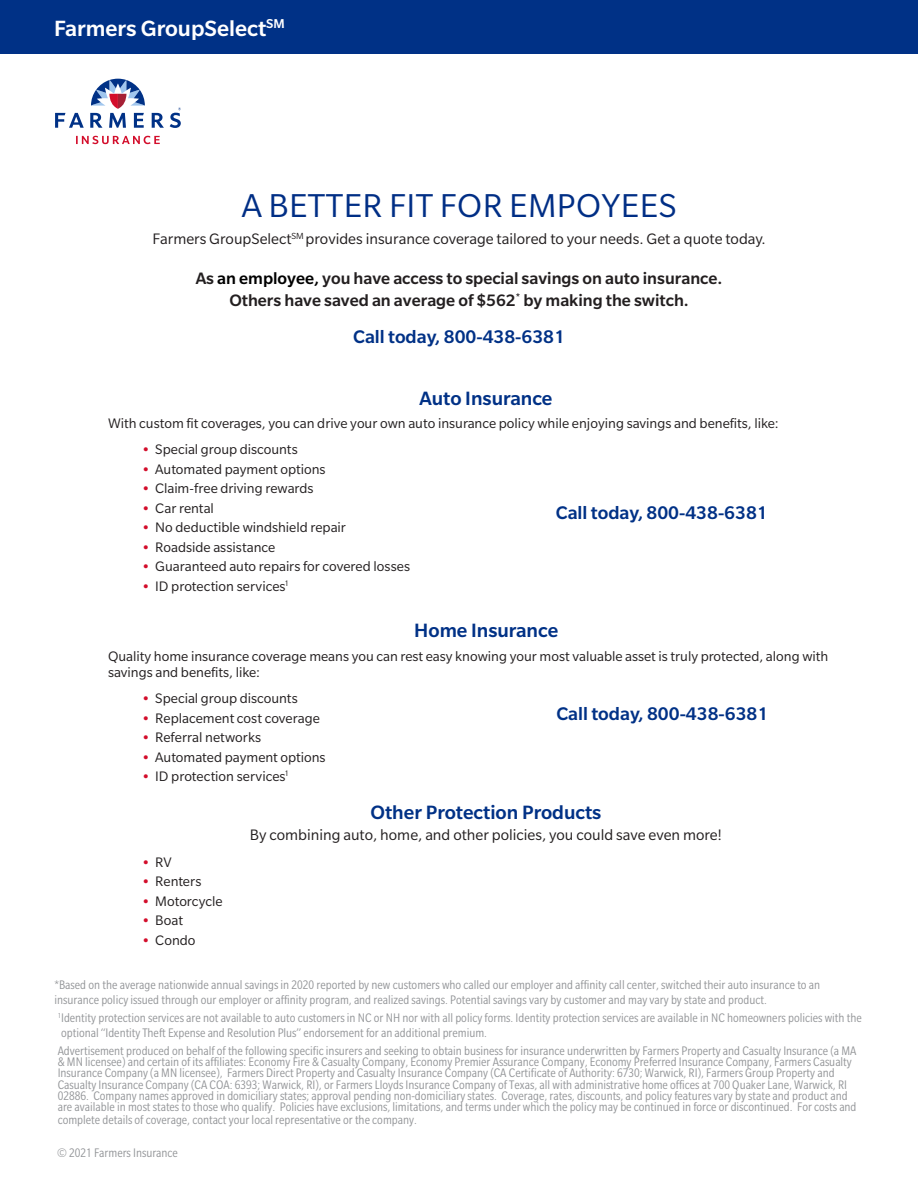
<style>
.page{position:relative;width:918px;height:1188px;background:#fff}
.page>*{position:absolute;margin:0;border:0;box-sizing:border-box;transform-origin:0 0}
.Paragraph_subhead{font:36px "Slate Pro";letter-spacing:.01em;color:#002e85}
.t1{font:500 24px "Slate Pro";color:#fff}
.Paragraph_subhead-2{font:500 21px "Slate Pro";color:#003186}
.Paragraph_subhead-3{font:500 19.95px "Slate Pro";color:#003186}
.Paragraph_subhead-4{font:500 18px/21.6px "Slate Pro";color:#231f20;text-align:center}
.Paragraph_subhead-5{font:16.5px "Slate Pro";color:#231f20}
.Body{font:16.5px "Slate Pro";color:#231f20}
.Body-2{font:15px/16.5px "Slate Pro";color:#231f20}
.Paragraph_subhead-6{font:15px "Slate Pro";color:#231f20}
.t2{font:condensed 13.5px/11.2px "Slate Pro";color:#939598}
.s1{color:#000}
.s2{font-weight:500;color:#d30d2b}
</style>
<div class="page">
<svg style="left:55px;top:113px;width:29px;height:15px"></svg>
<svg style="left:152px;top:113px;width:12px;height:15px"></svg>
<svg style="left:76px;top:136px;width:84px;height:8px"></svg>
<svg style="left:90px;top:78px;width:55px;height:50px"></svg>
<svg style="left:170px;top:108px;width:11px;height:20px"></svg>
<div style="left:0;top:0;width:918px;height:54px;background:#003186"></div>
<p class="t1" style="left:54px;top:15px;width:232px">Farmers GroupSelect<sup>SM</sup></p>
<p class="Paragraph_subhead" style="left:242px;top:187px;width:436px">A BETTER FIT FOR EMPOYEES</p>
<p class="Paragraph_subhead-5" style="left:152px;top:231px;width:615px">Farmers GroupSelect<sup>SM</sup> provides insurance coverage tailored to your needs. Get a quote today.</p>
<p class="Paragraph_subhead-4" style="left:196px;top:268px;width:528px">As <span class="s1">an employee,</span> you have access to special savings on auto insurance.<br>Others have saved an average of $562<sup>*</sup> by making the switch.</p>
<p class="Paragraph_subhead-3" style="left:353px;top:326px;width:213px">Call today, 800-438-6381</p>
<p class="Paragraph_subhead-2" style="left:420px;top:387px;width:134px">Auto Insurance</p>
<p class="Paragraph_subhead-6" style="left:108px;top:416px;width:672px">With custom fit coverages, you can drive your own auto insurance policy while enjoying savings and benefits, like:</p>
<p class="Body-2" style="left:142px;top:441px;width:158px"><span class="s2">•</span> Special group discounts</p>
<p class="Body-2" style="left:142px;top:461px;width:185px"><span class="s2">•</span> Automated payment options</p>
<p class="Body-2" style="left:142px;top:480px;width:173px"><span class="s2">•</span> Claim-free driving rewards</p>
<p class="Body-2" style="left:142px;top:500px;width:74px"><span class="s2">•</span> Car rental</p>
<p class="Body-2" style="left:142px;top:519px;width:206px"><span class="s2">•</span> No deductible windshield repair</p>
<p class="Body-2" style="left:142px;top:539px;width:135px"><span class="s2">•</span> Roadside assistance</p>
<p class="Body-2" style="left:142px;top:558px;width:270px"><span class="s2">•</span> Guaranteed auto repairs for covered losses</p>
<p class="Body-2" style="left:142px;top:578px;width:149px"><span class="s2">•</span> ID protection services<sup>1</sup></p>
<p class="Paragraph_subhead-3" style="left:556px;top:502px;width:213px">Call today, 800-438-6381</p>
<p class="Paragraph_subhead-2" style="left:414px;top:619px;width:145px">Home Insurance</p>
<p class="Body-2" style="left:108px;top:648px;width:722px">Quality home insurance coverage means you can rest easy knowing your most valuable asset is truly protected, along with savings and benefits, like:</p>
<p class="Body-2" style="left:142px;top:690px;width:158px"><span class="s2">•</span> Special group discounts</p>
<p class="Body-2" style="left:142px;top:710px;width:180px"><span class="s2">•</span> Replacement cost coverage</p>
<p class="Body-2" style="left:142px;top:729px;width:121px"><span class="s2">•</span> Referral networks</p>
<p class="Body-2" style="left:142px;top:749px;width:185px"><span class="s2">•</span> Automated payment options</p>
<p class="Body-2" style="left:142px;top:768px;width:149px"><span class="s2">•</span> ID protection services<sup>1</sup></p>
<p class="Paragraph_subhead-2" style="left:371px;top:801px;width:232px">Other Protection Products</p>
<p class="Body" style="left:250px;top:827px;width:474px">By combining auto, home, and other policies, you could save even more!</p>
<p class="Body-2" style="left:142px;top:854px;width:31px"><span class="s2">•</span> RV</p>
<p class="Body-2" style="left:142px;top:873px;width:61px"><span class="s2">•</span> Renters</p>
<p class="Body-2" style="left:142px;top:893px;width:82px"><span class="s2">•</span> Motorcycle</p>
<p class="Body-2" style="left:142px;top:912px;width:43px"><span class="s2">•</span> Boat</p>
<p class="Body-2" style="left:142px;top:932px;width:55px"><span class="s2">•</span> Condo</p>
<p class="Paragraph_subhead-3" style="left:556px;top:703px;width:213px">Call today, 800-438-6381</p>
<p class="t2" style="left:55px;top:976px;width:767px;line-height:15.6px">*Based on the average nationwide annual savings in 2020 reported by new customers who called our employer and affinity call center, switched their auto insurance to an insurance policy issued through our employer or affinity program, and realized savings. Potential savings vary by customer and may vary by state and product.</p>
<p class="t2" style="left:58px;top:1010px;width:805px;line-height:15.3px"><sup>1</sup>Identity protection services are not available to auto customers in NC or NH nor with all policy forms. Identity protection services are available in NC homeowners policies with the optional “Identity Theft Expense and Resolution Plus” endorsement for an additional premium.</p>
<p class="t2" style="left:58px;top:1045px;width:800px">Advertisement produced on behalf of the following specific insurers and seeking to obtain business for insurance underwritten by Farmers Property and Casualty Insurance (a MA &amp; MN licensee) and certain of its affiliates: Economy Fire &amp; Casualty Company, Economy Premier Assurance Company, Economy Preferred Insurance Company, Farmers Casualty Insurance Company (a MN licensee), Farmers Direct Property and Casualty Insurance Company (CA Certificate of Authority: 6730; Warwick, RI), Farmers Group Property and Casualty Insurance Company (CA COA: 6393; Warwick, RI), or Farmers Lloyds Insurance Company of Texas, all with administrative home offices at 700 Quaker Lane, Warwick, RI 02886. Company names approved in domiciliary states; approval pending non-domiciliary states. Coverage, rates, discounts, and policy features vary by state and product and are available in most states to those who qualify. Policies have exclusions, limitations, and terms under which the policy may be continued in force or discontinued. For costs and</p>
<p class="t2" style="left:58px;top:1114px;width:361px">complete details of coverage, contact your local representative or the company.</p>
<p class="t2" style="left:57px;top:1147px;width:122px">© 2021 Farmers Insurance</p>
</div>
